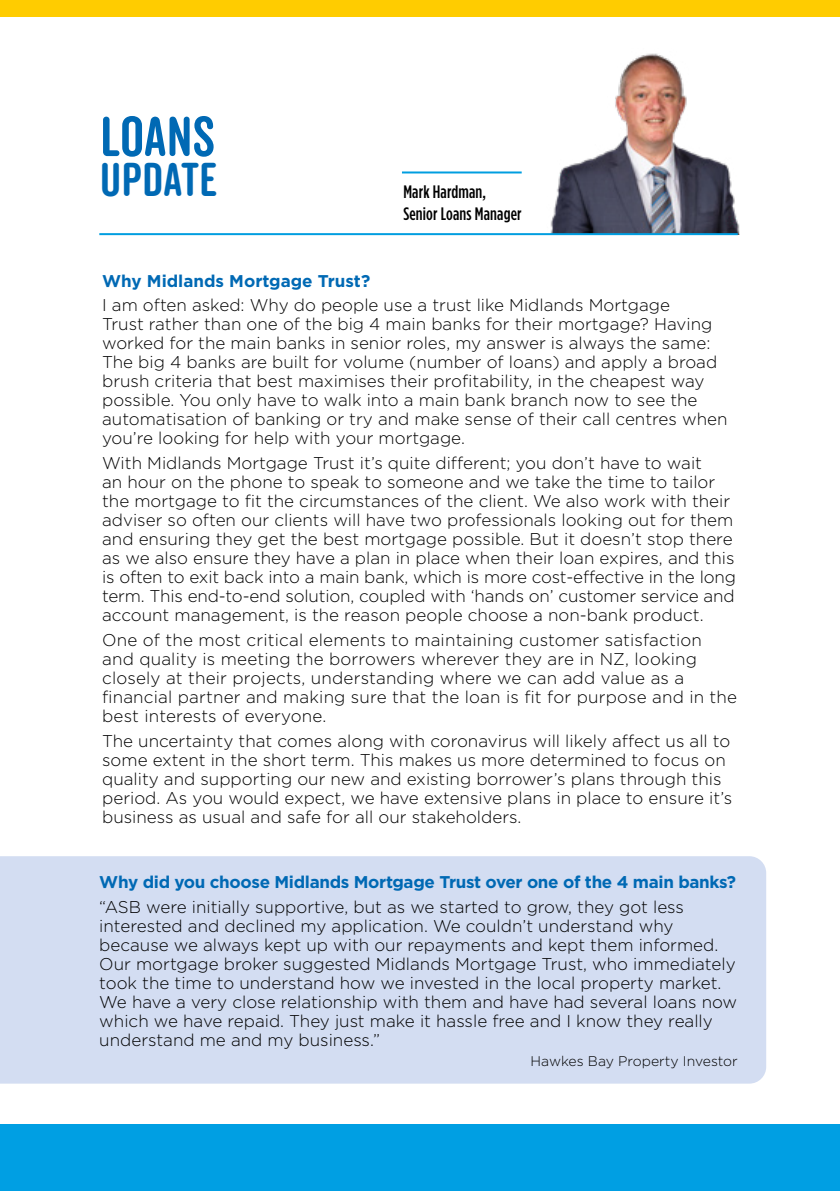
<style>
.page{position:relative;width:840px;height:1191px;background:#fff}
.page>*{position:absolute;margin:0;border:0;box-sizing:border-box;transform-origin:0 0}
.t1{font:54.6px "Veneer Clean Round";color:#0069b4}
.t2{font:46px "Veneer Clean Round";letter-spacing:.01em;color:#0069b4}
.t3{font:500 18px/22px "Gotham Condensed";letter-spacing:.01em;color:#000}
.t4{font:300 17px/19px "Gotham";color:#000}
.t5{font:700 17px "Gotham";letter-spacing:-.02em;color:#0069b4}
.t6{font:700 17px "Gotham";color:#0069b4}
.t7{font:300 14px "Gotham";color:#000}
</style>
<div class="page">
<div style="left:0;top:1124px;width:839px;height:67px;background:#009fe3"></div>
<div style="left:0;top:0;width:839px;height:17px;background:#fc0"></div>
<div style="left:0;top:856px;width:765px;height:227px;background:#d3ddf2"></div>
<img style="left:550px;top:53px;width:188px;height:181px">
<hr style="left:402px;top:171px;width:119px;height:2px;background:#009ee0">
<hr style="left:99px;top:233px;width:638px;height:2px;background:#009ee0">
<h1 class="t1" style="left:100px;top:103px;width:116px">LOANS</h1>
<h2 class="t2" style="left:100px;top:152px;width:119px">UPDATE</h2>
<p class="t3" style="left:403px;top:180px;width:120px">Mark Hardman,<br>Senior Loans Manager</p>
<p class="t6" style="left:102px;top:271px;width:269px">Why Midlands Mortgage Trust?</p>
<p class="t4" style="left:102px;top:296px;width:626px">I am often asked: Why do people use a trust like Midlands Mortgage<br>Trust rather than one of the big 4 main banks for their mortgage? Having worked for the main banks in senior roles, my answer is always the same:<br>The big 4 banks are built for volume (number of loans) and apply a broad brush criteria that best maximises their profitability, in the cheapest way possible. You only have to walk into a main bank branch now to see the automatisation of banking or try and make sense of their call centres when you’re looking for help with your mortgage.</p>
<p class="t4" style="left:102px;top:453px;width:635px">With Midlands Mortgage Trust it’s quite different; you don’t have to wait<br>an hour on the phone to speak to someone and we take the time to tailor the mortgage to fit the circumstances of the client. We also work with their adviser so often our clients will have two professionals looking out for them and ensuring they get the best mortgage possible. But it doesn’t stop there as we also ensure they have a plan in place when their loan expires, and this is often to exit back into a main bank, which is more cost-effective in the long term. This end-to-end solution, coupled with ‘hands on’ customer service and account management, is the reason people choose a non-bank product.</p>
<p class="t4" style="left:102px;top:630px;width:636px">One of the most critical elements to maintaining customer satisfaction and quality is meeting the borrowers wherever they are in NZ, looking closely at their projects, understanding where we can add value as a financial partner and making sure that the loan is fit for purpose and in the best interests of everyone.</p>
<p class="t4" style="left:102px;top:731px;width:631px">The uncertainty that comes along with coronavirus will likely affect us all to some extent in the short term. This makes us more determined to focus on quality and supporting our new and existing borrower’s plans through this period. As you would expect, we have extensive plans in place to ensure it’s business as usual and safe for all our stakeholders.</p>
<p class="t5" style="left:99px;top:872px;width:638px">Why did you choose Midlands Mortgage Trust over one of the 4 main banks?</p>
<p class="t4" style="left:99px;top:897px;width:639px">“ASB were initially supportive, but as we started to grow, they got less interested and declined my application. We couldn’t understand why because we always kept up with our repayments and kept them informed.<br>Our mortgage broker suggested Midlands Mortgage Trust, who immediately took the time to understand how we invested in the local property market.<br>We have a very close relationship with them and have had several loans now which we have repaid. They just make it hassle free and I know they really understand me and my business.”</p>
<p class="t7" style="left:530px;top:1053px;width:208px">Hawkes Bay Property Investor</p>
</div>
